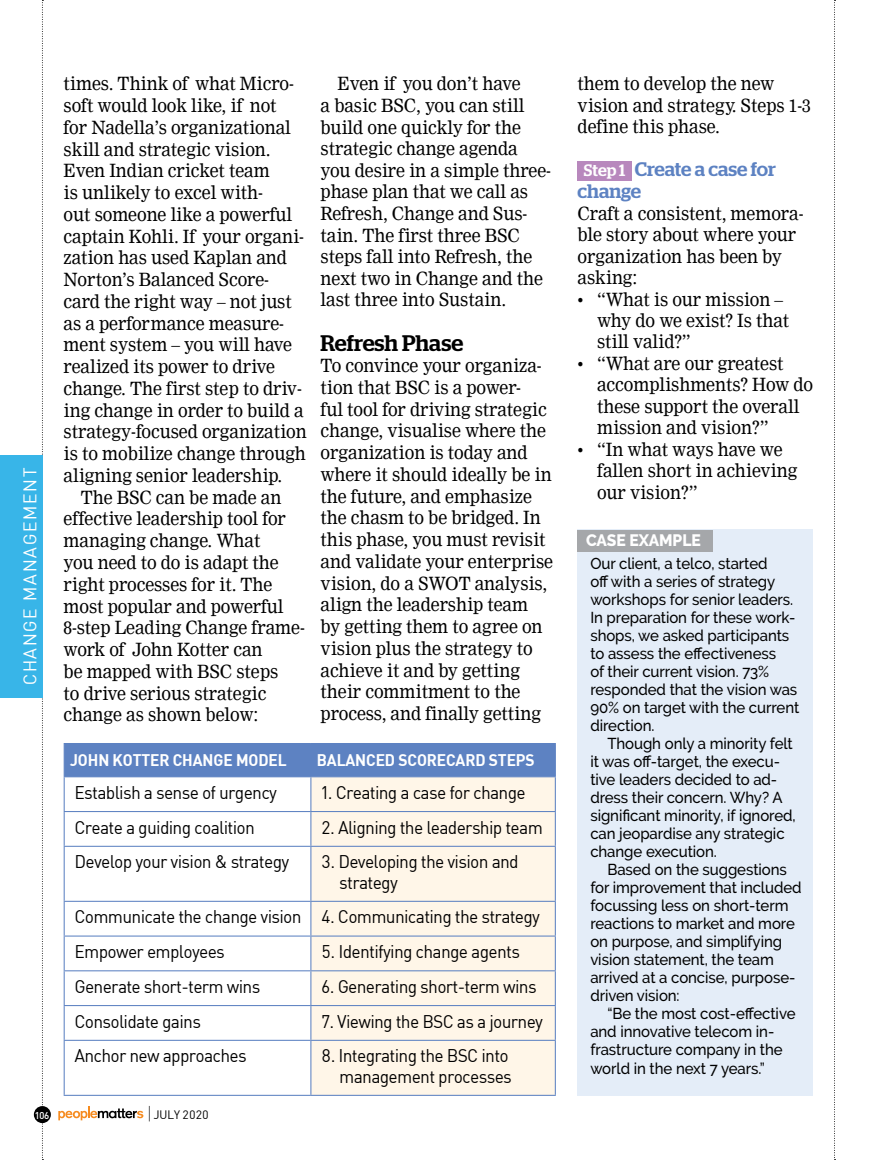
<style>
.page{position:relative;width:890px;height:1160px;background:#fff}
.page>*{position:absolute;margin:0;border:0;box-sizing:border-box;transform-origin:0 0}
.t1{font:500 22.5px "Stag";color:#000}
.t2{font:500 19.5px/22.5px "Stag";letter-spacing:-.005em;color:#5d82c2}
.t3{font:18px/21.8px "Nimrod";letter-spacing:-.005em;color:#000;scale:.95 1}
.t4{font:18px/20.2px "Sapient Sans";letter-spacing:-.005em;color:#000;scale:.95 1}
.t5{font:18px "Sapient Sans";letter-spacing:.1em;color:#fff}
.t6{font:700 16.5px "Sapient Sans";letter-spacing:-.005em;color:#fff;scale:.95 1}
.t7{font:800 16.5px "Raleway";letter-spacing:-.005em;color:#fff;scale:.95 1}
.t8{font:500 15.75px/18px "Raleway";letter-spacing:-.005em;color:#000;scale:.95 1}
.t9{font:12px "Sapient Sans";color:#000}
.t10{font:500 9.75px "Sapient Sans";color:#fff}
.s1{font-weight:300;font-size:18px}
.s2{font-size:16.5px;color:#fff}
</style>
<div class="page">
<svg style="left:42px;top:0;width:1px;height:1160px"></svg>
<svg style="left:834px;top:0;width:1px;height:1160px"></svg>
<div style="left:34px;top:1106px;width:17px;height:17px;background:#000;border-radius:50%"></div>
<svg style="left:58px;top:1106px;width:85px;height:14px"></svg>
<div style="left:577px;top:530px;width:236px;height:566px;background:#e4edf8"></div>
<div style="left:577px;top:161px;width:54px;height:19px;background:#b888bd"></div>
<div style="left:577px;top:530px;width:135px;height:21px;background:#a5a7aa"></div>
<div style="left:65px;top:744px;width:490px;height:32px;background:#5d82c2"></div>
<div style="left:311px;top:777px;width:244px;height:317px;background:#fff6e8"></div>
<hr style="left:64px;top:743px;width:247px;height:1px;background:#5d82c2">
<hr style="left:64px;top:744px;width:1px;height:32px;background:#5d82c2">
<hr style="left:311px;top:743px;width:245px;height:1px;background:#5d82c2">
<hr style="left:310px;top:744px;width:1px;height:32px;background:#5d82c2">
<hr style="left:555px;top:744px;width:1px;height:32px;background:#5d82c2">
<hr style="left:64px;top:776px;width:247px;height:1px;background:#5d82c2">
<hr style="left:64px;top:777px;width:1px;height:34px;background:#5d82c2">
<hr style="left:311px;top:776px;width:245px;height:1px;background:#5d82c2">
<hr style="left:310px;top:777px;width:1px;height:34px;background:#5d82c2">
<hr style="left:555px;top:777px;width:1px;height:34px;background:#5d82c2">
<hr style="left:64px;top:811px;width:247px;height:1px;background:#5d82c2">
<hr style="left:64px;top:812px;width:1px;height:33px;background:#5d82c2">
<hr style="left:311px;top:811px;width:245px;height:1px;background:#5d82c2">
<hr style="left:310px;top:812px;width:1px;height:33px;background:#5d82c2">
<hr style="left:555px;top:812px;width:1px;height:33px;background:#5d82c2">
<hr style="left:64px;top:845px;width:247px;height:1px;background:#5d82c2">
<hr style="left:64px;top:846px;width:1px;height:54px;background:#5d82c2">
<hr style="left:311px;top:845px;width:245px;height:1px;background:#5d82c2">
<hr style="left:310px;top:846px;width:1px;height:54px;background:#5d82c2">
<hr style="left:555px;top:846px;width:1px;height:54px;background:#5d82c2">
<hr style="left:64px;top:900px;width:247px;height:1px;background:#5d82c2">
<hr style="left:64px;top:901px;width:1px;height:34px;background:#5d82c2">
<hr style="left:311px;top:900px;width:245px;height:1px;background:#5d82c2">
<hr style="left:310px;top:901px;width:1px;height:34px;background:#5d82c2">
<hr style="left:555px;top:901px;width:1px;height:34px;background:#5d82c2">
<hr style="left:64px;top:935px;width:247px;height:1px;background:#5d82c2">
<hr style="left:64px;top:936px;width:1px;height:34px;background:#5d82c2">
<hr style="left:311px;top:935px;width:245px;height:1px;background:#5d82c2">
<hr style="left:310px;top:936px;width:1px;height:34px;background:#5d82c2">
<hr style="left:555px;top:936px;width:1px;height:34px;background:#5d82c2">
<hr style="left:64px;top:970px;width:247px;height:1px;background:#5d82c2">
<hr style="left:64px;top:971px;width:1px;height:34px;background:#5d82c2">
<hr style="left:311px;top:970px;width:245px;height:1px;background:#5d82c2">
<hr style="left:310px;top:971px;width:1px;height:34px;background:#5d82c2">
<hr style="left:555px;top:971px;width:1px;height:34px;background:#5d82c2">
<hr style="left:64px;top:1005px;width:247px;height:1px;background:#5d82c2">
<hr style="left:64px;top:1006px;width:1px;height:33px;background:#5d82c2">
<hr style="left:311px;top:1005px;width:245px;height:1px;background:#5d82c2">
<hr style="left:310px;top:1006px;width:1px;height:33px;background:#5d82c2">
<hr style="left:555px;top:1006px;width:1px;height:33px;background:#5d82c2">
<hr style="left:64px;top:1039px;width:247px;height:1px;background:#5d82c2">
<hr style="left:64px;top:1040px;width:1px;height:54px;background:#5d82c2">
<hr style="left:311px;top:1039px;width:245px;height:1px;background:#5d82c2">
<hr style="left:310px;top:1040px;width:1px;height:54px;background:#5d82c2">
<hr style="left:555px;top:1040px;width:1px;height:54px;background:#5d82c2">
<hr style="left:64px;top:1094px;width:247px;height:1px;background:#5d82c2">
<hr style="left:311px;top:1094px;width:245px;height:1px;background:#5d82c2">
<div style="left:0;top:455px;width:42px;height:243px;background:#38b5e8"></div>
<p class="t5" style="left:19px;top:685px;width:219px;rotate:-90deg">Change Managem ent</p>
<p class="t3" style="left:64px;top:73px;width:257px">times. Think of what Micro&shy;soft would look like, if not<br>for Nadella’s organizational skill and strategic vision.<br>Even Indian cricket team<br>is unlikely to excel with-<br>out someone like a powerful captain Kohli. If your organi&shy;zation has used Kaplan and<br>Norton’s Balanced Score&shy;card the right way – not just as a performance measure&shy;ment system – you will have realized its power to drive change. The first step to driv&shy;ing change in order to build a strategy-focused organization is to mobilize change through aligning senior leadership.</p>
<p class="t3" style="left:64px;top:486px;width:255px;text-indent:17px">The BSC can be made an effective leadership tool for managing change. What<br>you need to do is adapt the right processes for it. The most popular and powerful<br>8-step Leading Change frame&shy;work of John Kotter can<br>be mapped with BSC steps<br>to drive serious strategic change as shown below:</p>
<p class="t3" style="left:320px;top:73px;width:244px;text-indent:17px">Even if you don’t have<br>a basic BSC, you can still build one quickly for the strategic change agenda you desire in a simple three&shy;phase plan that we call as<br>Refresh, Change and Sus&shy;tain. The first three BSC steps fall into Refresh, the next two in Change and the last three into Sustain.</p>
<p class="t1" style="left:320px;top:329px;width:144px">Refresh Phase</p>
<p class="t3" style="left:320px;top:355px;width:246px">To convince your organiza&shy;tion that BSC is a power-<br>ful tool for driving strategic change, visualise where the organization is today and where it should ideally be in the future, and emphasize the chasm to be bridged. In this phase, you must revisit and validate your enterprise vision, do a SWOT analysis, align the leadership team<br>by getting them to agree on vision plus the strategy to achieve it and by getting their commitment to the process, and finally getting</p>
<p class="t6" style="left:70px;top:749px;width:229px">JOHN KOTTER CHANGE MODEL</p>
<p class="t6" style="left:317px;top:749px;width:231px">BALANCED SCORECARD STEPS</p>
<p class="t4" style="left:75px;top:782px;width:214px">Establish a sense of urgency</p>
<p class="t4" style="left:321px;top:782px;width:216px">1. Creating a case for change</p>
<p class="t4" style="left:75px;top:816px;width:191px">Create a guiding coalition</p>
<p class="t4" style="left:321px;top:816px;width:234px">2. Aligning the leadership team</p>
<p class="t4" style="left:75px;top:851px;width:227px">Develop your vision &amp; strategy</p>
<p class="t4" style="left:339px;top:851px;width:190px;text-indent:-18px">3. Developing the vision and strategy</p>
<p class="t4" style="left:75px;top:899px;width:491px;line-height:34.8px">Communicate the change vision 4. Communicating the strategy<br>Empower employees</p>
<p class="t4" style="left:321px;top:941px;width:210px">5. Identifying change agents</p>
<p class="t4" style="left:75px;top:975px;width:196px">Generate short-term wins</p>
<p class="t4" style="left:321px;top:975px;width:228px">6. Generating short-term wins</p>
<p class="t4" style="left:75px;top:1010px;width:134px">Consolidate gains</p>
<p class="t4" style="left:321px;top:1010px;width:234px">7. Viewing the BSC as a journey</p>
<p class="t4" style="left:75px;top:1045px;width:182px">Anchor new approaches</p>
<p class="t4" style="left:321px;top:1045px;width:201px;text-align:right">8. Integrating the BSC into management processes</p>
<p class="t10" style="left:35px;top:1108px;width:16px">106</p>
<p class="t9" style="left:148px;top:1106px;width:63px"><span class="s1">|</span> july 2020</p>
<p class="t3" style="left:577px;top:73px;width:247px">them to develop the new vision and strategy. Steps 1-3 define this phase.</p>
<p class="t2" style="left:577px;top:157px;width:200px;text-indent:6px"><span class="s2">Step 1</span> Create a case for change</p>
<p class="t3" style="left:577px;top:202px;width:239px">Craft a consistent, memora&shy;ble story about where your organization has been by asking:</p>
<p class="t3" style="left:597px;top:288px;width:204px;text-indent:-19px">• “What is our mission – why do we exist? Is that still valid?”</p>
<p class="t3" style="left:597px;top:353px;width:229px;text-indent:-19px">• “What are our greatest accomplishments? How do these support the overall mission and vision?”</p>
<p class="t3" style="left:597px;top:438px;width:212px;text-indent:-19px">• “In what ways have we fallen short in achieving our vision?”</p>
<p class="t7" style="left:586px;top:531px;width:122px">CASE EXAMPLE</p>
<p class="t8" style="left:590px;top:554px;width:221px">Our client, a telco, started<br>off with a series of strategy workshops for senior leaders.<br>In preparation for these work&shy;shops, we asked participants to assess the effectiveness<br>of their current vision. 73% responded that the vision was<br>90% on target with the current direction.</p>
<p class="t8" style="left:590px;top:734px;width:218px;text-indent:17px">Though only a minority felt it was off-target, the execu&shy;tive leaders decided to ad&shy;dress their concern. Why? A significant minority, if ignored, can jeopardise any strategic change execution.</p>
<p class="t8" style="left:590px;top:860px;width:224px;text-indent:17px">Based on the suggestions for improvement that included focussing less on short-term reactions to market and more on purpose, and simplifying vision statement, the team arrived at a concise, purpose&shy;driven vision:</p>
<p class="t8" style="left:590px;top:1004px;width:217px;text-indent:17px">“Be the most cost-effective and innovative telecom in&shy;frastructure company in the</p>
<p class="t8" style="left:590px;top:1059px;width:185px">world in the next 7 years.”</p>
</div>
